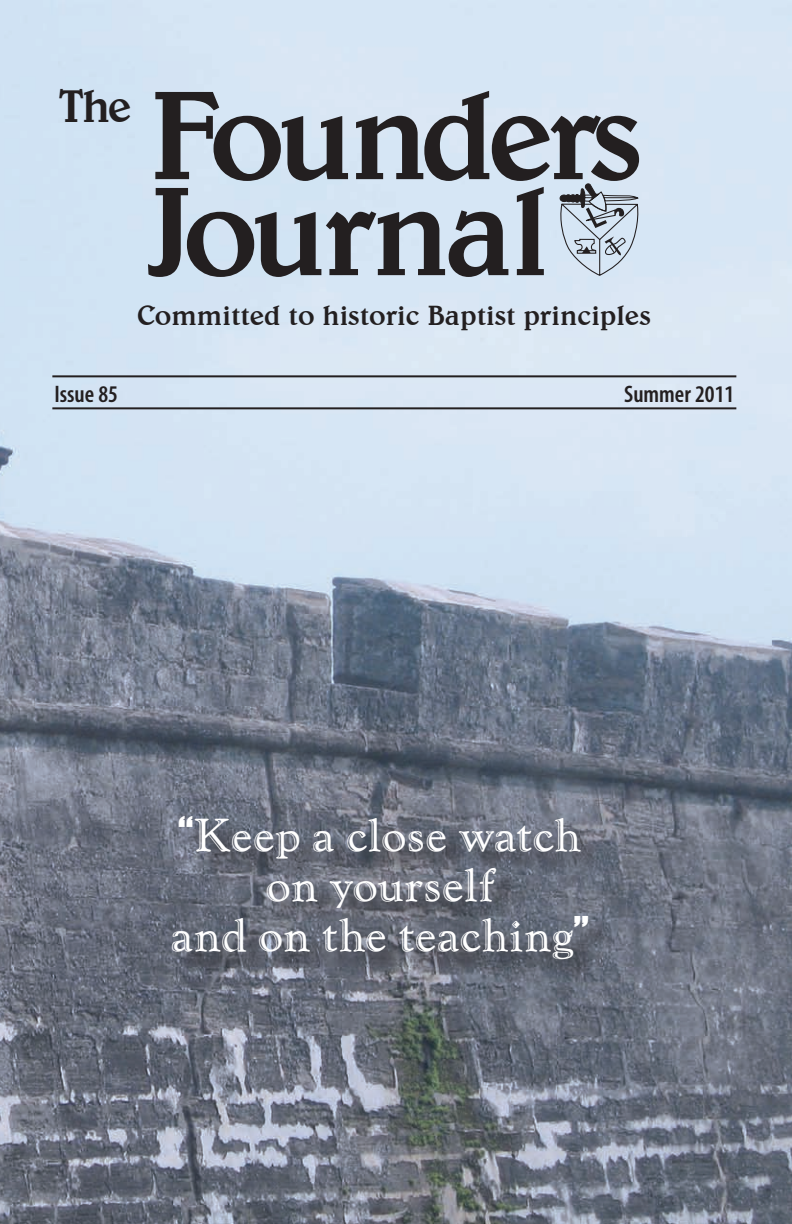
<style>
.page{position:relative;width:792px;height:1224px;background:#fff}
.page>*{position:absolute;margin:0;border:0;box-sizing:border-box;transform-origin:0 0}
.t1{font:500 128px/96px "Belwe BT";letter-spacing:-.06em;color:#231f20}
.t2{font:500 46px "Belwe BT";color:#231f20}
.t3{font:44px/50px "GLOUCESTER";letter-spacing:-.005em;color:#fff;text-align:center}
.t4{font:500 28px "Belwe BT";color:#231f20}
.t5{font:600 condensed 24px "Myriad Pro";color:#231f20}
.s1{font-family:"Impact"}
</style>
<div class="page">
<img style="left:0;top:0;width:792px;height:1224px">
<hr style="left:52px;top:375px;width:684px;height:2px;background:#231f20">
<hr style="left:52px;top:407px;width:684px;height:2px;background:#231f20">
<svg style="left:560px;top:184px;width:80px;height:93px;background:#b5c1ce"></svg>
<div style="left:176px;top:821px;width:436px;height:164px;background:#231f20;opacity:.75"></div>
<p class="t2" style="left:58px;top:77px;width:75px">The</p>
<h1 class="t1" style="left:146px;top:85px;width:498px">Founders<br>Journal</h1>
<p class="t4" style="left:137px;top:298px;width:515px">Committed to historic Baptist principles</p>
<p class="t5" style="left:54px;top:380px;width:65px">Issue 85</p>
<p class="t5" style="left:624px;top:380px;width:112px">Summer 2011</p>
<p class="t3" style="left:171px;top:810px;width:420px"><span class="s1">“</span>Keep a close watch on yourself<br>and on the teaching<span class="s1">”</span></p>
</div>
